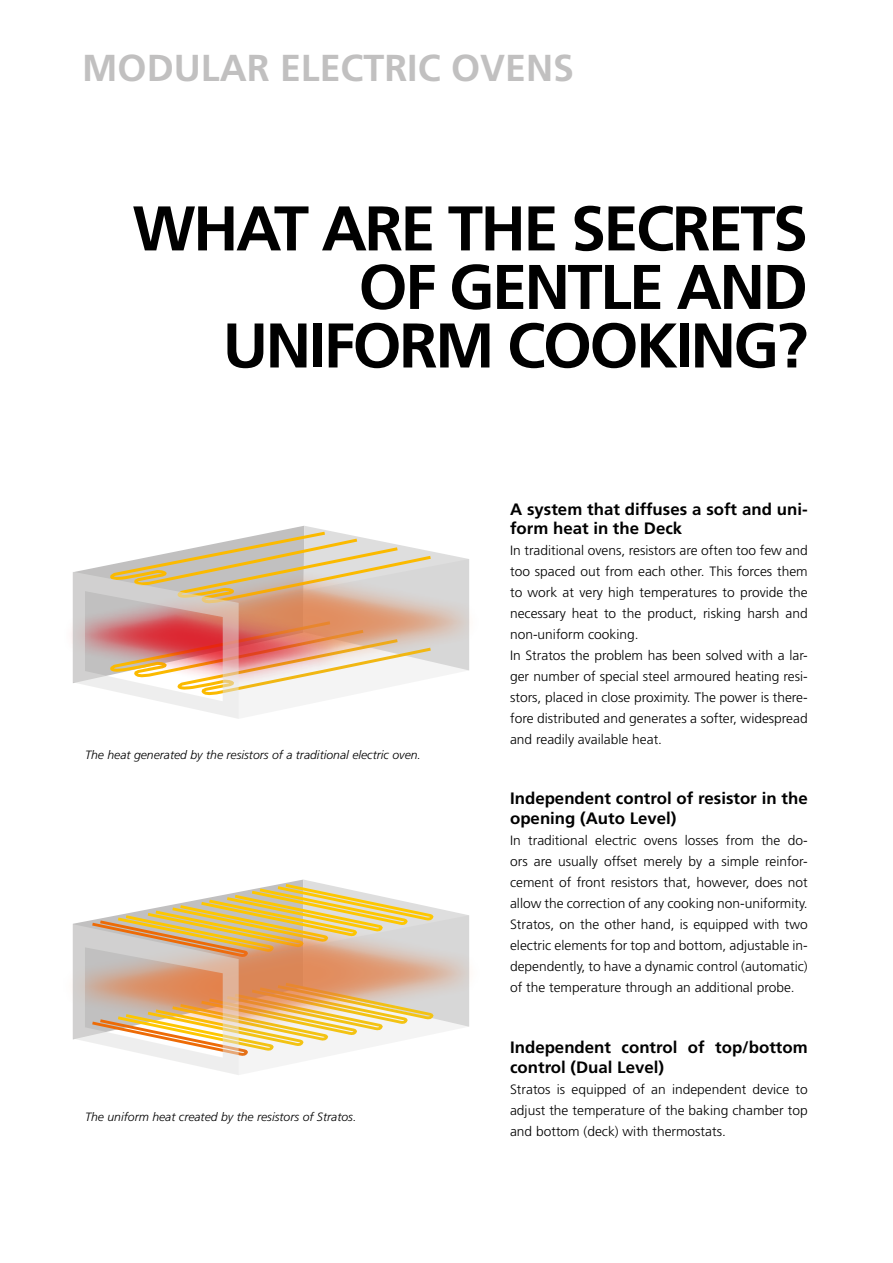
<style>
.page{position:relative;width:893px;height:1263px;background:#fff}
.page>*{position:absolute;margin:0;border:0;box-sizing:border-box;transform-origin:0 0}
.t1{font:700 63px/58.5px "Frutiger LT Std";letter-spacing:-.04em;color:#000;text-align:right}
.t2{font:700 37.5px "Frutiger LT Std";color:#c1c0c0}
.t3{font:700 16.5px/19.5px "Frutiger LT Std";color:#000}
.t4{font:300 13.5px/21px "Frutiger LT Std";color:#000;text-align:justify}
.t5{font:italic 300 12px "Frutiger LT Std";color:#000}
</style>
<div class="page">
<svg style="left:72px;top:879px;width:397px;height:196px"></svg>
<svg style="left:73px;top:526px;width:396px;height:193px"></svg>
<h2 class="t2" style="left:82px;top:46px;width:493px">MODULAR ELECTRIC OVENS</h2>
<h1 class="t1" style="left:133px;top:200px;width:677px">WHAT ARE THE SECRETS<br>OF GENTLE AND<br>UNIFORM COOKING?</h1>
<p class="t5" style="left:85px;top:748px;width:337px">The heat generated by the resistors of a traditional electric oven.</p>
<p class="t5" style="left:85px;top:1110px;width:273px">The uniform heat created by the resistors of Stratos.</p>
<p class="t3" style="left:510px;top:499px;width:299px">A system that diffuses a soft and uni&shy;form heat in the Deck</p>
<p class="t4" style="left:510px;top:540px;width:299px;text-align:left">In traditional ovens, resistors are often too few and too spaced out from each other. This forces them to work at very high temperatures to provide the necessary heat to the product, risking harsh and non-uniform cooking.<br>In Stratos the problem has been solved with a lar&shy;ger number of special steel armoured heating resi&shy;stors, placed in close proximity. The power is there&shy;fore distributed and generates a softer, widespread and readily available heat.</p>
<p class="t3" style="left:510px;top:789px;width:299px">Independent control of resistor in the opening (Auto Level)</p>
<p class="t4" style="left:510px;top:830px;width:299px">In traditional electric ovens losses from the do&shy;ors are usually offset merely by a simple reinfor&shy;cement of front resistors that, however, does not allow the correction of any cooking non-uniformity.<br>Stratos, on the other hand, is equipped with two electric elements for top and bottom, adjustable in&shy;dependently, to have a dynamic control (automatic) of the temperature through an additional probe.</p>
<p class="t3" style="left:510px;top:1038px;width:299px">Independent control of top/bottom control (Dual Level)</p>
<p class="t4" style="left:510px;top:1079px;width:299px">Stratos is equipped of an independent device to adjust the temperature of the baking chamber top and bottom (deck) with thermostats.</p>
</div>
